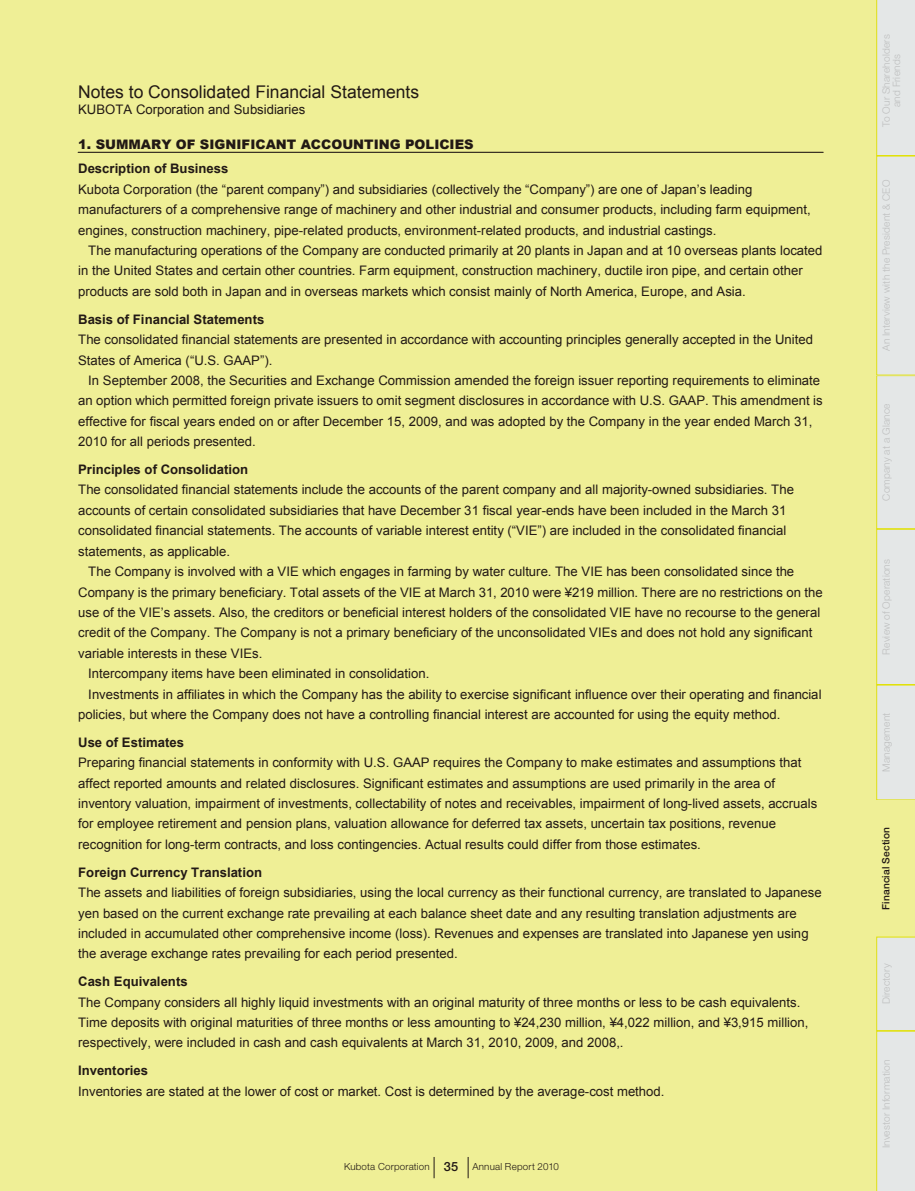
<style>
.page{position:relative;width:915px;height:1191px;background:#fff}
.page>*{position:absolute;margin:0;border:0;box-sizing:border-box;transform-origin:0 0}
.t1{font:17.55px "Arial";color:#221915}
.t2{font:13.2px/20.4px "Arial";color:#221915}
.t3{font:700 13.2px "Arial";color:#221915}
.t4{font:900 13.2px "Arial";color:#221915}
.t5{font:300 10.2px/10.5px "Helvetica Neue";letter-spacing:.02em;color:#bebfbf;text-align:center}
.t6{font:500 10.2px "Helvetica Neue";letter-spacing:.02em;color:#211815}
.t7{font:300 9.75px "Helvetica Neue";letter-spacing:.02em;color:#211815}
.s1{font-weight:500;font-size:12.75px}
</style>
<div class="page">
<div style="left:0;top:0;width:914px;height:1191px;background:#efef96"></div>
<svg style="left:433px;top:1157px;width:1px;height:21px"></svg>
<svg style="left:467px;top:1157px;width:1px;height:21px"></svg>
<div style="left:876px;top:936px;width:38px;height:255px;background:#e4e7e7"></div>
<div style="left:876px;top:0;width:38px;height:800px;background:#e4e7e7"></div>
<hr style="left:78px;top:152px;width:744px;height:1px;background:#221915">
<h1 class="t1" style="left:78px;top:80px;width:342px">Notes to Consolidated Financial Statements</h1>
<p class="t2" style="left:78px;top:99px;width:228px">KUBOTA Corporation and Subsidiaries</p>
<p class="t4" style="left:78px;top:135px;width:397px">1. SUMMARY OF SIGNIFICANT ACCOUNTING POLICIES</p>
<p class="t3" style="left:78px;top:160px;width:152px">Description of Business</p>
<p class="t2" style="left:78px;top:179px;width:733px">Kubota Corporation (the “parent company”) and subsidiaries (collectively the “Company”) are one of Japan’s leading manufacturers of a comprehensive range of machinery and other industrial and consumer products, including farm equipment, engines, construction machinery, pipe-related products, environment-related products, and industrial castings.</p>
<p class="t2" style="left:78px;top:240px;width:745px;text-indent:10px">The manufacturing operations of the Company are conducted primarily at 20 plants in Japan and at 10 overseas plants located in the United States and certain other countries. Farm equipment, construction machinery, ductile iron pipe, and certain other products are sold both in Japan and in overseas markets which consist mainly of North America, Europe, and Asia.</p>
<p class="t3" style="left:78px;top:310px;width:187px">Basis of Financial Statements</p>
<p class="t2" style="left:78px;top:329px;width:736px">The consolidated financial statements are presented in accordance with accounting principles generally accepted in the United<br>States of America (“U.S. GAAP”).</p>
<p class="t2" style="left:78px;top:370px;width:745px;text-indent:10px">In September 2008, the Securities and Exchange Commission amended the foreign issuer reporting requirements to eliminate an option which permitted foreign private issuers to omit segment disclosures in accordance with U.S. GAAP. This amendment is effective for fiscal years ended on or after December 15, 2009, and was adopted by the Company in the year ended March 31, 2010 for all periods presented.</p>
<p class="t3" style="left:78px;top:460px;width:171px">Principles of Consolidation</p>
<p class="t2" style="left:78px;top:479px;width:717px">The consolidated financial statements include the accounts of the parent company and all majority-owned subsidiaries. The accounts of certain consolidated subsidiaries that have December 31 fiscal year-ends have been included in the March 31 consolidated financial statements. The accounts of variable interest entity (“VIE”) are included in the consolidated financial statements, as applicable.</p>
<p class="t2" style="left:88px;top:561px;width:707px">The Company is involved with a VIE which engages in farming by water culture. The VIE has been consolidated since the</p>
<p class="t2" style="left:78px;top:582px;width:745px">Company is the primary beneficiary. Total assets of the VIE at March 31, 2010 were ¥219 million. There are no restrictions on the</p>
<p class="t2" style="left:78px;top:602px;width:743px">use of the VIE’s assets. Also, the creditors or beneficial interest holders of the consolidated VIE have no recourse to the general</p>
<p class="t2" style="left:78px;top:623px;width:735px">credit of the Company. The Company is not a primary beneficiary of the unconsolidated VIEs and does not hold any significant</p>
<p class="t2" style="left:78px;top:643px;width:185px">variable interests in these VIEs.</p>
<p class="t2" style="left:88px;top:663px;width:342px">Intercompany items have been eliminated in consolidation.</p>
<p class="t2" style="left:88px;top:684px;width:734px">Investments in affiliates in which the Company has the ability to exercise significant influence over their operating and financial</p>
<p class="t2" style="left:78px;top:704px;width:703px">policies, but where the Company does not have a controlling financial interest are accounted for using the equity method.</p>
<p class="t3" style="left:78px;top:733px;width:107px">Use of Estimates</p>
<p class="t2" style="left:78px;top:752px;width:740px">Preparing financial statements in conformity with U.S. GAAP requires the Company to make estimates and assumptions that affect reported amounts and related disclosures. Significant estimates and assumptions are used primarily in the area of inventory valuation, impairment of investments, collectability of notes and receivables, impairment of long-lived assets, accruals for employee retirement and pension plans, valuation allowance for deferred tax assets, uncertain tax positions, revenue recognition for long-term contracts, and loss contingencies. Actual results could differ from those estimates.</p>
<p class="t3" style="left:78px;top:863px;width:185px">Foreign Currency Translation</p>
<p class="t2" style="left:78px;top:882px;width:744px">The assets and liabilities of foreign subsidiaries, using the local currency as their functional currency, are translated to Japanese yen based on the current exchange rate prevailing at each balance sheet date and any resulting translation adjustments are included in accumulated other comprehensive income (loss). Revenues and expenses are translated into Japanese yen using the average exchange rates prevailing for each period presented.</p>
<p class="t3" style="left:78px;top:972px;width:111px">Cash Equivalents</p>
<p class="t2" style="left:78px;top:991px;width:731px">The Company considers all highly liquid investments with an original maturity of three months or less to be cash equivalents.<br>Time deposits with original maturities of three months or less amounting to ¥24,230 million, ¥4,022 million, and ¥3,915 million, respectively, were included in cash and cash equivalents at March 31, 2010, 2009, and 2008,.</p>
<p class="t3" style="left:78px;top:1061px;width:71px">Inventories</p>
<p class="t2" style="left:78px;top:1080px;width:587px">Inventories are stated at the lower of cost or market. Cost is determined by the average-cost method.</p>
<p class="t7" style="left:344px;top:1160px;width:216px">Kubota Corporation <span class="s1">35</span> Annual Report 2010</p>
<p class="t5" style="left:880px;top:127px;width:94px;rotate:-90deg">To Our Shareholders and Friends</p>
<p class="t5" style="left:880px;top:351px;width:173px;rotate:-90deg">An Interview with the President &amp; CEO</p>
<p class="t5" style="left:880px;top:501px;width:99px;rotate:-90deg">Company at a Glance</p>
<p class="t5" style="left:880px;top:655px;width:97px;rotate:-90deg">Review of Operations</p>
<p class="t5" style="left:880px;top:772px;width:61px;rotate:-90deg">Management</p>
<p class="t6" style="left:879px;top:910px;width:85px;rotate:-90deg">Financial Section</p>
<p class="t5" style="left:880px;top:1004px;width:42px;rotate:-90deg">Directory</p>
<p class="t5" style="left:880px;top:1148px;width:90px;rotate:-90deg">Investor Information</p>
</div>
